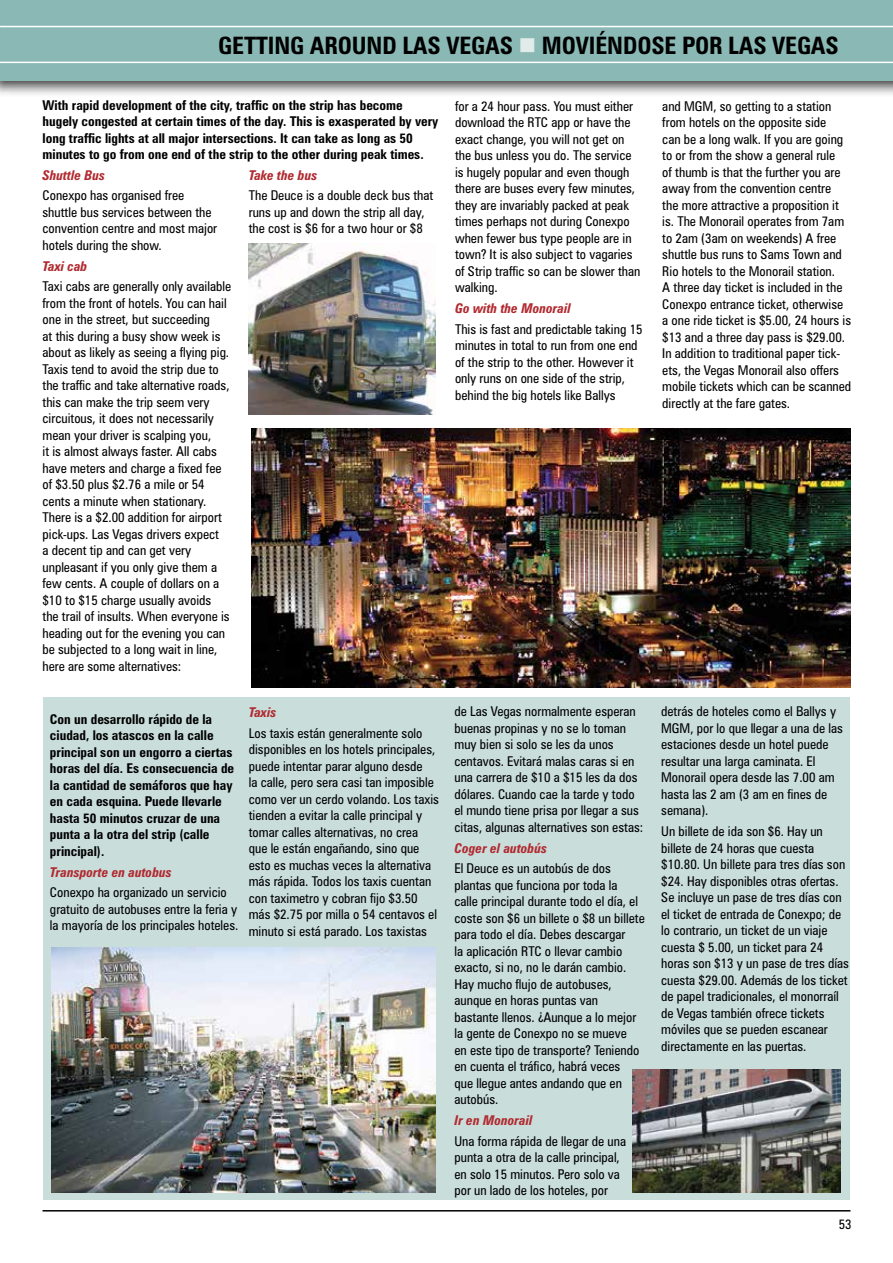
<style>
.page{position:relative;width:893px;height:1263px;background:#fff}
.page>*{position:absolute;margin:0;border:0;box-sizing:border-box;transform-origin:0 0}
.t1{font:700 condensed 24px "Zurich BT";letter-spacing:-.01em;color:#000}
.t2{font:condensed 13.5px/16.5px "Zurich BT";color:#000}
.t3{font:700 condensed 13.5px/16.5px "Zurich BT";color:#000}
.t4{font:italic 700 condensed 13.5px "Zurich BT";color:#b12a30}
.s1{color:#e1ebea}
</style>
<div class="page">
<img style="left:0;top:81px;width:893px;height:14px">
<div style="left:0;top:0;width:893px;height:81px;background:#89b8b5"></div>
<hr style="left:0;top:62px;width:893px;height:1px;background:#fff">
<hr style="left:0;top:26px;width:893px;height:1px;background:#fff">
<div style="left:43px;top:697px;width:807px;height:502px;background:#c9dddb"></div>
<hr style="left:43px;top:1210px;width:807px;height:1px;background:#000">
<img style="left:249px;top:244px;width:187px;height:170px">
<img style="left:251px;top:428px;width:599px;height:259px">
<img style="left:632px;top:1070px;width:209px;height:122px">
<img style="left:51px;top:947px;width:385px;height:245px">
<h1 class="t1" style="left:218px;top:31px;width:622px">GETTING AROU ND LAS VEGAS <span class="s1">■</span> MOVIÉNDOSE POR LAS VEGAS</h1>
<p class="t3" style="left:43px;top:96px;width:397px">With rapid development of the city, traffic on the strip has become hugely congested at certain times of the day. This is exasperated by very long traffic lights at all major intersections. It can take as long as 50 minutes to go from one end of the strip to the other during peak times.</p>
<p class="t4" style="left:43px;top:167px;width:64px">Shuttle Bus</p>
<p class="t2" style="left:43px;top:187px;width:176px">Conexpo has organised free shuttle bus services between the convention centre and most major hotels during the show.</p>
<p class="t4" style="left:43px;top:258px;width:46px">Taxi cab</p>
<p class="t2" style="left:43px;top:278px;width:190px">Taxi cabs are generally only available from the front of hotels. You can hail one in the street, but succeeding<br>at this during a busy show week is about as likely as seeing a flying pig.<br>Taxis tend to avoid the strip due to the traffic and take alternative roads, this can make the trip seem very circuitous, it does not necessarily mean your driver is scalping you,<br>it is almost always faster. All cabs have meters and charge a fixed fee of $3.50 plus $2.76 a mile or 54 cents a minute when stationary.<br>There is a $2.00 addition for airport pick-ups. Las Vegas drivers expect<br>a decent tip and can get very unpleasant if you only give them a few cents. A couple of dollars on a $10 to $15 charge usually avoids<br>the trail of insults. When everyone is heading out for the evening you can be subjected to a long wait in line, here are some alternatives:</p>
<p class="t4" style="left:249px;top:167px;width:70px">Take the bus</p>
<p class="t2" style="left:249px;top:187px;width:186px">The Deuce is a double deck bus that runs up and down the strip all day, the cost is $6 for a two hour or $8</p>
<p class="t3" style="left:50px;top:711px;width:186px">Con un desarrollo rápido de la ciudad, los atascos en la calle principal son un engorro a ciertas horas del día. Es consecuencia de la cantidad de semáforos que hay en cada esquina. Puede llevarle hasta 50 minutos cruzar de una punta a la otra del strip (calle principal).</p>
<p class="t4" style="left:50px;top:864px;width:123px">Transporte en autobus</p>
<p class="t2" style="left:50px;top:884px;width:190px">Conexpo ha organizado un servicio gratuito de autobuses entre la feria y la mayoría de los principales hoteles.</p>
<p class="t4" style="left:249px;top:704px;width:29px">Taxis</p>
<p class="t2" style="left:249px;top:725px;width:192px">Los taxis están generalmente solo disponibles en los hotels principales, puede intentar parar alguno desde<br>la calle, pero sera casi tan imposible como ver un cerdo volando. Los taxis tienden a evitar la calle principal y tomar calles alternativas, no crea que le están engañando, sino que esto es muchas veces la alternativa más rápida. Todos los taxis cuentan con taximetro y cobran fijo $3.50 más $2.75 por milla o 54 centavos el minuto si está parado. Los taxistas</p>
<p class="t2" style="left:455px;top:97px;width:187px">for a 24 hour pass. You must either download the RTC app or have the exact change, you will not get on the bus unless you do. The service is hugely popular and even though there are buses every few minutes, they are invariably packed at peak times perhaps not during Conexpo when fewer bus type people are in town? It is also subject to vagaries of Strip traffic so can be slower than walking.</p>
<p class="t4" style="left:455px;top:300px;width:117px">Go with the Monorail</p>
<p class="t2" style="left:455px;top:320px;width:189px">This is fast and predictable taking 15 minutes in total to run from one end of the strip to the other. However it only runs on one side of the strip, behind the big hotels like Ballys</p>
<p class="t2" style="left:454px;top:703px;width:190px">de Las Vegas normalmente esperan buenas propinas y no se lo toman muy bien si solo se les da unos centavos. Evitará malas caras si en una carrera de $10 a $15 les da dos dólares. Cuando cae la tarde y todo el mundo tiene prisa por llegar a sus citas, algunas alternatives son estas:</p>
<p class="t4" style="left:454px;top:840px;width:94px">Coger el autobús</p>
<p class="t2" style="left:454px;top:860px;width:192px">El Deuce es un autobús de dos plantas que funciona por toda la<br>calle principal durante todo el día, el coste son $6 un billete o $8 un billete para todo el día. Debes descargar<br>la aplicación RTC o llevar cambio exacto, si no, no le darán cambio.<br>Hay mucho flujo de autobuses, aunque en horas puntas van bastante llenos. ¿Aunque a lo mejor la gente de Conexpo no se mueve<br>en este tipo de transporte? Teniendo en cuenta el tráfico, habrá veces<br>que llegue antes andando que en autobús.</p>
<p class="t4" style="left:454px;top:1112px;width:80px">Ir en Monorail</p>
<p class="t2" style="left:454px;top:1133px;width:173px">Una forma rápida de llegar de una punta a otra de la calle principal, en solo 15 minutos. Pero solo va por un lado de los hoteles, por</p>
<p class="t2" style="left:662px;top:97px;width:190px">and MGM, so getting to a station from hotels on the opposite side<br>can be a long walk. If you are going to or from the show a general rule<br>of thumb is that the further you are away from the convention centre<br>the more attractive a proposition it is. The Monorail operates from 7am to 2am (3am on weekends) A free shuttle bus runs to Sams Town and Rio hotels to the Monorail station.<br>A three day ticket is included in the Conexpo entrance ticket, otherwise a one ride ticket is $5.00, 24 hours is $13 and a three day pass is $29.00.<br>In addition to traditional paper tick&shy;ets, the Vegas Monorail also offers mobile tickets which can be scanned directly at the fare gates.</p>
<p class="t2" style="left:661px;top:703px;width:183px">detrás de hoteles como el Ballys y<br>MGM, por lo que llegar a una de las estaciones desde un hotel puede resultar una larga caminata. El<br>Monorail opera desde las 7.00 am hasta las 2 am (3 am en fines de semana).</p>
<p class="t2" style="left:661px;top:823px;width:189px">Un billete de ida son $6. Hay un billete de 24 horas que cuesta $10.80. Un billete para tres días son $24. Hay disponibles otras ofertas.<br>Se incluye un pase de tres días con el ticket de entrada de Conexpo; de lo contrario, un ticket de un viaje cuesta $ 5.00, un ticket para 24 horas son $13 y un pase de tres días cuesta $29.00. Además de los ticket de papel tradicionales, el monorraíl de Vegas también ofrece tickets móviles que se pueden escanear directamente en las puertas.</p>
<p class="t2" style="left:839px;top:1215px;width:14px">53</p>
</div>
